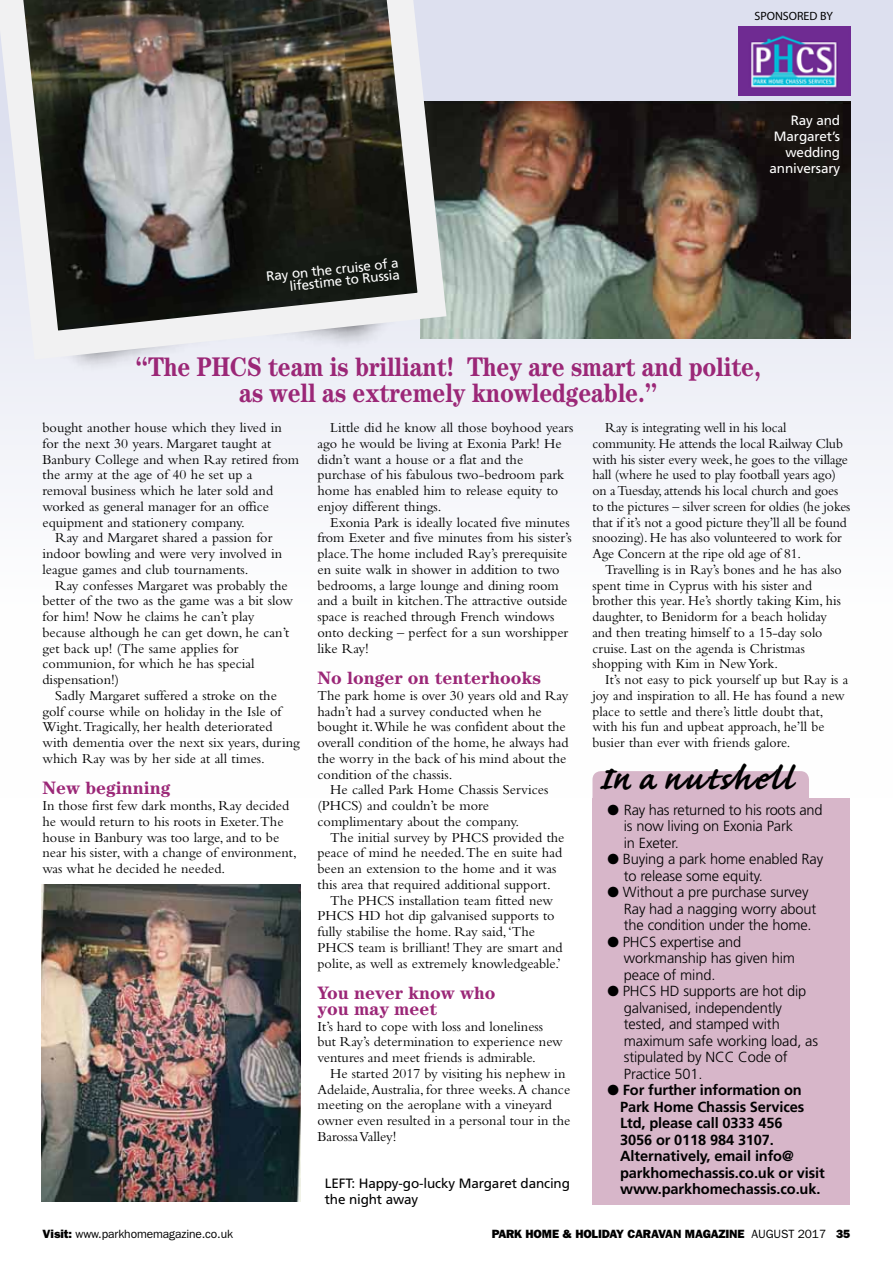
<style>
.page{position:relative;width:893px;height:1263px;background:#fff}
.page>*{position:absolute;margin:0;border:0;box-sizing:border-box;transform-origin:0 0}
.t1{font:700 42px "Caflisch Script Pro";letter-spacing:.03em;color:#000}
.t2{font:700 27px/25.5px "Century";letter-spacing:-.01em;color:#9b2777;text-align:center;scale:.87 1}
.t3{font:700 18px/15.8px "Century";color:#9b2777}
.t4{font:300 14.7px/16.5px "Frutiger LT Std";letter-spacing:-.01em;color:#000}
.t5{font:700 14.7px/16.5px "Frutiger LT Std";letter-spacing:-.01em;color:#000}
.t6{font:14.25px/15.8px "Bembo Std";color:#000}
.t7{font:13.5px/15.8px "Frutiger LT Std";letter-spacing:-.01em;color:#fff;text-align:right}
.t8{font:13.5px/15.8px "Frutiger LT Std";letter-spacing:-.01em;color:#000}
.t9{font:12px "ITC Franklin Gothic Std Hvy";letter-spacing:-.01em;color:#000}
.t10{font:12px "ITC Franklin Gothic Std";letter-spacing:-.01em;color:#000}
.t11{font:12px "Myriad Pro";color:#000}
.s1{font-family:"ITC Franklin Gothic Std Hvy"}
.s2{font-family:"ITC Franklin Gothic Std"}
</style>
<div class="page">
<div style="left:0;top:0;width:893px;height:798px;background:linear-gradient(to bottom,#d2d5e5,#fff)"></div>
<img style="left:461px;top:101px;width:389px;height:237px">
<img style="left:738px;top:26px;width:112px;height:69px">
<div style="left:592px;top:798px;width:258px;height:406px;background:#d7b6c9"></div>
<div style="left:592px;top:771px;width:217px;height:55px;background:#d7b6c9;border-radius:9px"></div>
<div style="left:46px;top:374px;width:366px;height:40px;background:#eff0f7"></div>
<svg style="left:0;top:0;width:461px;height:374px"></svg>
<img style="left:41px;top:884px;width:259px;height:318px">
<p class="t11" style="left:754px;top:9px;width:80px">SPONSORED BY</p>
<p class="t7" style="left:769px;top:113px;width:72px">Ray and<br>Margaret’s wedding anniversary</p>
<p class="t7" style="left:266px;top:271px;width:134px;line-height:12px;rotate:-6deg">Ray on the cruise of a lifestime to Russia</p>
<h2 class="t2" style="left:136px;top:354px;width:720px">“The PHCS team is brilliant! They are smart and polite, as well as extremely knowledgeable.”</h2>
<p class="t6" style="left:43px;top:419px;width:241px">bought another house which they lived in</p>
<p class="t6" style="left:43px;top:435px;width:230px">for the next 30 years. Margaret taught at</p>
<p class="t6" style="left:43px;top:451px;width:258px">Banbury College and when Ray retired from</p>
<p class="t6" style="left:43px;top:467px;width:212px">the army at the age of 40 he set up a</p>
<p class="t6" style="left:43px;top:482px;width:232px">removal business which he later sold and</p>
<p class="t6" style="left:43px;top:498px;width:228px">worked as general manager for an office</p>
<p class="t6" style="left:43px;top:514px;width:204px">equipment and stationery company.</p>
<p class="t6" style="left:55px;top:530px;width:219px">Ray and Margaret shared a passion for</p>
<p class="t6" style="left:43px;top:545px;width:241px">indoor bowling and were very involved in</p>
<p class="t6" style="left:43px;top:561px;width:208px">league games and club tournaments.</p>
<p class="t6" style="left:55px;top:577px;width:234px">Ray confesses Margaret was probably the</p>
<p class="t6" style="left:43px;top:593px;width:252px">better of the two as the game was a bit slow</p>
<p class="t6" style="left:43px;top:608px;width:213px">for him! Now he claims he can’t play</p>
<p class="t6" style="left:43px;top:624px;width:248px">because although he can get down, he can’t</p>
<p class="t6" style="left:43px;top:640px;width:198px">get back up! (The same applies for</p>
<p class="t6" style="left:43px;top:656px;width:214px">communion, for which he has special</p>
<p class="t6" style="left:43px;top:671px;width:78px">dispensation!)</p>
<p class="t6" style="left:55px;top:687px;width:223px">Sadly Margaret suffered a stroke on the</p>
<p class="t6" style="left:43px;top:703px;width:240px">golf course while on holiday in the Isle of</p>
<p class="t6" style="left:43px;top:719px;width:232px">Wight. Tragically, her health deteriorated</p>
<p class="t6" style="left:43px;top:734px;width:259px">with dementia over the next six years, during</p>
<p class="t6" style="left:43px;top:750px;width:224px">which Ray was by her side at all times.</p>
<p class="t3" style="left:43px;top:780px;width:129px">New beginning</p>
<p class="t6" style="left:43px;top:797px;width:256px">In those first few dark months, Ray decided he would return to his roots in Exeter.The house in Banbury was too large, and to be near his sister, with a change of environment, was what he decided he needed.</p>
<p class="t6" style="left:317px;top:419px;width:257px;text-indent:13px">Little did he know all those boyhood years ago he would be living at Exonia Park! He didn’t want a house or a flat and the purchase of his fabulous two-bedroom park home has enabled him to release equity to enjoy different things.</p>
<p class="t6" style="left:317px;top:514px;width:256px;text-indent:13px">Exonia Park is ideally located five minutes from Exeter and five minutes from his sister’s place. The home included Ray’s prerequisite en suite walk in shower in addition to two bedrooms, a large lounge and dining room and a built in kitchen. The attractive outside space is reached through French windows onto decking – perfect for a sun worshipper like Ray!</p>
<p class="t3" style="left:317px;top:670px;width:225px">No longer on tenterhooks</p>
<p class="t6" style="left:317px;top:687px;width:253px">The park home is over 30 years old and Ray hadn’t had a survey conducted when he bought it.While he was confident about the overall condition of the home, he always had the worry in the back of his mind about the condition of the chassis.</p>
<p class="t6" style="left:317px;top:782px;width:232px;text-indent:13px">He called Park Home Chassis Services (PHCS) and couldn’t be more complimentary about the company.</p>
<p class="t6" style="left:330px;top:829px;width:236px">The initial survey by PHCS provided the</p>
<p class="t6" style="left:317px;top:845px;width:246px">peace of mind he needed. The en suite had</p>
<p class="t6" style="left:317px;top:860px;width:240px">been an extension to the home and it was</p>
<p class="t6" style="left:317px;top:876px;width:235px">this area that required additional support.</p>
<p class="t6" style="left:330px;top:892px;width:224px">The PHCS installation team fitted new</p>
<p class="t6" style="left:317px;top:908px;width:239px">PHCS HD hot dip galvanised supports to</p>
<p class="t6" style="left:317px;top:923px;width:219px">fully stabilise the home. Ray said, ‘The</p>
<p class="t6" style="left:317px;top:939px;width:247px">PHCS team is brilliant! They are smart and</p>
<p class="t6" style="left:317px;top:955px;width:245px">polite, as well as extremely knowledgeable.’</p>
<p class="t3" style="left:317px;top:985px;width:179px">You never know who you may meet</p>
<p class="t6" style="left:317px;top:1018px;width:247px">It’s hard to cope with loss and loneliness but Ray’s determination to experience new ventures and meet friends is admirable.</p>
<p class="t6" style="left:317px;top:1065px;width:254px;text-indent:13px">He started 2017 by visiting his nephew in Adelaide, Australia, for three weeks. A chance meeting on the aeroplane with a vineyard owner even resulted in a personal tour in the Barossa Valley!</p>
<p class="t8" style="left:325px;top:1176px;width:247px">LEFT: Happy-go-lucky Margaret dancing the night away</p>
<p class="t6" style="left:592px;top:419px;width:259px;text-indent:13px">Ray is integrating well in his local community. He attends the local Railway Club with his sister every week, he goes to the village hall (where he used to play football years ago) on a Tuesday, attends his local church and goes to the pictures – silver screen for oldies (he jokes that if it’s not a good picture they’ll all be found snoozing). He has also volunteered to work for Age Concern at the ripe old age of 81.</p>
<p class="t6" style="left:592px;top:561px;width:251px;text-indent:13px">Travelling is in Ray’s bones and he has also spent time in Cyprus with his sister and brother this year. He’s shortly taking Kim, his daughter, to Benidorm for a beach holiday and then treating himself to a 15-day solo cruise. Last on the agenda is Christmas shopping with Kim in New York.</p>
<p class="t6" style="left:592px;top:671px;width:257px;text-indent:13px">It’s not easy to pick yourself up but Ray is a joy and inspiration to all. He has found a new place to settle and there’s little doubt that, with his fun and upbeat approach, he’ll be busier than ever with friends galore.</p>
<h1 class="t1" style="left:599px;top:757px;width:195px">In a nutshell</h1>
<p class="t4" style="left:624px;top:802px;width:200px;text-indent:-16px">● Ray has returned to his roots and is now living on Exonia Park<br>in Exeter.</p>
<p class="t4" style="left:624px;top:851px;width:201px;text-indent:-16px">● Buying a park home enabled Ray to release some equity.</p>
<p class="t4" style="left:624px;top:884px;width:194px;text-indent:-16px">● Without a pre purchase survey<br>Ray had a nagging worry about the condition under the home.</p>
<p class="t4" style="left:624px;top:934px;width:173px;text-indent:-16px">● PHCS expertise and workmanship has given him peace of mind.</p>
<p class="t4" style="left:624px;top:983px;width:196px;text-indent:-16px">● PHCS HD supports are hot dip galvanised, independently tested, and stamped with maximum safe working load, as stipulated by NCC Code of<br>Practice 501.</p>
<p class="t5" style="left:620px;top:1082px;width:206px;text-indent:-13px">● For further information on<br>Park Home Chassis Services<br>Ltd, please call 0333 456<br>3056 or 0118 984 3107.<br>Alternatively, email info@ parkhomechassis.co.uk or visit www.parkhomechassis.co.uk.</p>
<p class="t10" style="left:43px;top:1227px;width:192px"><span class="s1">VISIT:</span> www.parkhomemagazine.co.uk</p>
<p class="t9" style="left:492px;top:1227px;width:360px">PARK HOME &amp; HOLIDAY CARAVAN MAGAZINE <span class="s2">AUGUST 2017</span> 35</p>
</div>
